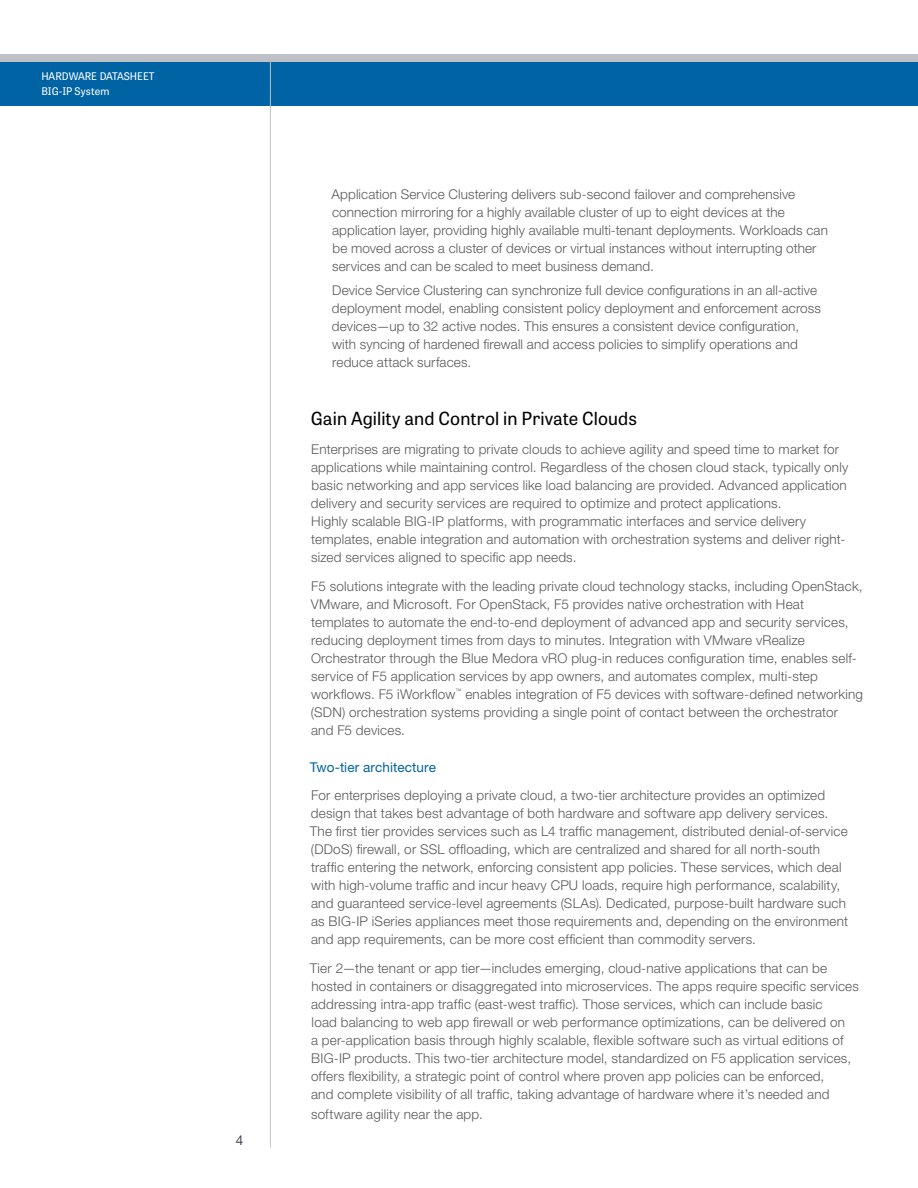
<style>
.page{position:relative;width:918px;height:1188px;background:#fff}
.page>*{position:absolute;margin:0;border:0;box-sizing:border-box;transform-origin:0 0}
.t1{font:18px "Tablet Gothic";letter-spacing:.005em;color:#000}
.t2{font:300 13.5px/18px "Helvetica Neue LT Std";letter-spacing:.015em;color:#58595b}
.t3{font:13.5px "Helvetica Neue LT Std";letter-spacing:.005em;color:#0064a4}
.t4{font:13.5px "Helvetica Neue LT Std";color:#3f454f}
.t5{font:10.5px/15px "Tablet Gothic";color:#fff}
</style>
<div class="page">
<hr style="left:270px;top:105px;width:1px;height:1043px;background:#bdc1c7">
<div style="left:0;top:56px;width:918px;height:50px;background:#0064a4"></div>
<div style="left:0;top:54px;width:918px;height:7px;background:#bdc1c7"></div>
<hr style="left:270px;top:54px;width:1px;height:52px;background:#bdc1c7">
<p class="t5" style="left:41px;top:68px;width:115px">HARDWARE DATASHEET<br>BIG-IP System</p>
<p class="t4" style="left:236px;top:1132px;width:9px">4</p>
<p class="t2" style="left:331px;top:185px;width:498px">Application Service Clustering delivers sub-second failover and comprehensive connection mirroring for a highly available cluster of up to eight devices at the application layer, providing highly available multi-tenant deployments. Workloads can be moved across a cluster of devices or virtual instances without interrupting other services and can be scaled to meet business demand.</p>
<p class="t2" style="left:332px;top:281px;width:491px">Device Service Clustering can synchronize full device configurations in an all-active deployment model, enabling consistent policy deployment and enforcement across devices—up to 32 active nodes. This ensures a consistent device configuration, with syncing of hardened firewall and access policies to simplify operations and reduce attack surfaces.</p>
<h1 class="t1" style="left:311px;top:406px;width:328px">Gain Agility and Control in Private Clouds</h1>
<p class="t2" style="left:311px;top:440px;width:539px">Enterprises are migrating to private clouds to achieve agility and speed time to market for applications while maintaining control. Regardless of the chosen cloud stack, typically only basic networking and app services like load balancing are provided. Advanced application delivery and security services are required to optimize and protect applications.<br>Highly scalable BIG-IP platforms, with programmatic interfaces and service delivery templates, enable integration and automation with orchestration systems and deliver right&shy;sized services aligned to specific app needs.</p>
<p class="t2" style="left:311px;top:577px;width:554px">F5 solutions integrate with the leading private cloud technology stacks, including OpenStack, VMware, and Microsoft. For OpenStack, F5 provides native orchestration with Heat templates to automate the end-to-end deployment of advanced app and security services, reducing deployment times from days to minutes. Integration with VMware vRealize Orchestrator through the Blue Medora vRO plug-in reduces configuration time, enables self&shy;service of F5 application services by app owners, and automates complex, multi-step workflows. F5 iWorkflow<sup>™</sup> enables integration of F5 devices with software-defined networking (SDN) orchestration systems providing a single point of contact between the orchestrator and F5 devices.</p>
<p class="t3" style="left:310px;top:759px;width:128px">Two-tier architecture</p>
<p class="t2" style="left:310px;top:786px;width:540px">For enterprises deploying a private cloud, a two-tier architecture provides an optimized design that takes best advantage of both hardware and software app delivery services.<br>The first tier provides services such as L4 traffic management, distributed denial-of-service (DDoS) firewall, or SSL offloading, which are centralized and shared for all north-south traffic entering the network, enforcing consistent app policies. These services, which deal with high-volume traffic and incur heavy CPU loads, require high performance, scalability, and guaranteed service-level agreements (SLAs). Dedicated, purpose-built hardware such as BIG-IP iSeries appliances meet those requirements and, depending on the environment and app requirements, can be more cost efficient than commodity servers.</p>
<p class="t2" style="left:310px;top:959px;width:551px">Tier 2—the tenant or app tier—includes emerging, cloud-native applications that can be hosted in containers or disaggregated into microservices. The apps require specific services addressing intra-app traffic (east-west traffic). Those services, which can include basic<br>load balancing to web app firewall or web performance optimizations, can be delivered on<br>a per-application basis through highly scalable, flexible software such as virtual editions of BIG-IP products. This two-tier architecture model, standardized on F5 application services, offers flexibility, a strategic point of control where proven app policies can be enforced,<br>and complete visibility of all traffic, taking advantage of hardware where it’s needed and</p>
<p class="t2" style="left:311px;top:1105px;width:173px">software agility near the app.</p>
</div>
